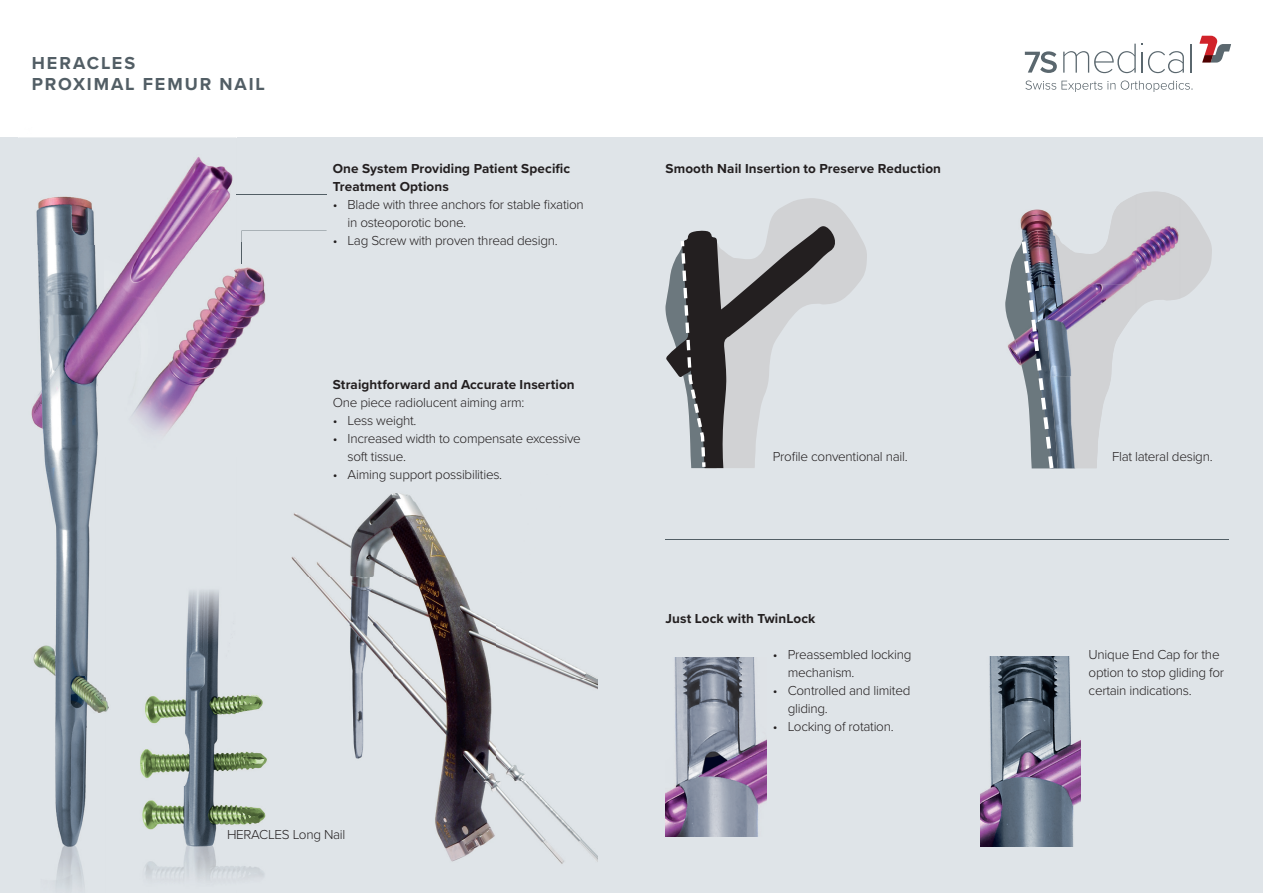
<style>
.page{position:relative;width:1263px;height:893px;background:#fff}
.page>*{position:absolute;margin:0;border:0;box-sizing:border-box;transform-origin:0 0}
.t1{font:700 18px/21px "Proxima Nova";letter-spacing:.105em;color:#525e65}
.t2{font:300 13.5px/18px "Proxima Nova";letter-spacing:-.02em;color:#231f20}
.t3{font:700 13.5px/18px "Proxima Nova";letter-spacing:.01em;color:#231f20}
</style>
<div class="page">
<div style="left:0;top:137px;width:1263px;height:756px;background:#dfe4e8"></div>
<svg style="left:1063px;top:44px;width:73px;height:29px"></svg>
<svg style="left:1142px;top:51px;width:42px;height:22px"></svg>
<svg style="left:1190px;top:44px;width:1px;height:29px"></svg>
<svg style="left:1025px;top:51px;width:32px;height:22px"></svg>
<svg style="left:1199px;top:36px;width:32px;height:27px"></svg>
<svg style="left:1025px;top:81px;width:90px;height:11px"></svg>
<svg style="left:1121px;top:81px;width:71px;height:11px"></svg>
<img style="left:291px;top:493px;width:306px;height:371px">
<img style="left:18px;top:137px;width:218px;height:108px">
<img style="left:31px;top:245px;width:74px;height:646px">
<img style="left:980px;top:657px;width:101px;height:189px">
<svg style="left:769px;top:198px;width:98px;height:104px;fill:#d1d2d4"></svg>
<svg style="left:665px;top:225px;width:171px;height:243px"></svg>
<hr style="left:236px;top:195px;width:91px;height:1px;background:#525e65">
<hr style="left:665px;top:539px;width:564px;height:1px;background:#525e65">
<img style="left:105px;top:242px;width:161px;height:191px">
<svg style="left:242px;top:230px;width:85px;height:34px"></svg>
<svg style="left:1152px;top:191px;width:60px;height:107px;fill:#d1d2d4"></svg>
<img style="left:1020px;top:194px;width:117px;height:90px">
<img style="left:1137px;top:192px;width:43px;height:119px">
<img style="left:1058px;top:284px;width:79px;height:92px">
<img style="left:1058px;top:376px;width:53px;height:92px">
<img style="left:1005px;top:231px;width:53px;height:237px">
<img style="left:1022px;top:241px;width:31px;height:227px">
<img style="left:140px;top:590px;width:127px;height:290px">
<img style="left:665px;top:657px;width:101px;height:180px">
<h1 class="t1" style="left:32px;top:52px;width:235px">HERACLES<br>PROXIMAL FEMUR NAIL</h1>
<p class="t3" style="left:333px;top:160px;width:239px">One System Providing Patient Specific<br>Treatment Options</p>
<p class="t2" style="left:348px;top:195px;width:238px;text-indent:-15px">• Blade with three anchors for stable fixation in osteoporotic bone.</p>
<p class="t2" style="left:333px;top:231px;width:227px">• Lag Screw with proven thread design.</p>
<p class="t3" style="left:333px;top:376px;width:243px">Straightforward and Accurate Insertion</p>
<p class="t2" style="left:333px;top:393px;width:193px">One piece radiolucent aiming arm:</p>
<p class="t2" style="left:333px;top:411px;width:85px">• Less weight.</p>
<p class="t2" style="left:348px;top:429px;width:235px;text-indent:-15px">• Increased width to compensate excessive soft tissue.</p>
<p class="t2" style="left:333px;top:465px;width:171px">• Aiming support possibilities.</p>
<p class="t2" style="left:227px;top:825px;width:120px">HERACLES Long Nail</p>
<p class="t3" style="left:665px;top:160px;width:277px">Smooth Nail Insertion to Preserve Reduction</p>
<p class="t2" style="left:773px;top:447px;width:136px">Profile conventional nail.</p>
<p class="t3" style="left:665px;top:610px;width:151px">Just Lock with TwinLock</p>
<p class="t2" style="left:788px;top:645px;width:125px;text-indent:-15px">• Preassembled locking mechanism.</p>
<p class="t2" style="left:788px;top:681px;width:124px;text-indent:-15px">• Controlled and limited gliding.</p>
<p class="t2" style="left:773px;top:717px;width:122px">• Locking of rotation.</p>
<p class="t2" style="left:1112px;top:447px;width:102px">Flat lateral design.</p>
<p class="t2" style="left:1088px;top:645px;width:137px">Unique End Cap for the option to stop gliding for certain indications.</p>
</div>
